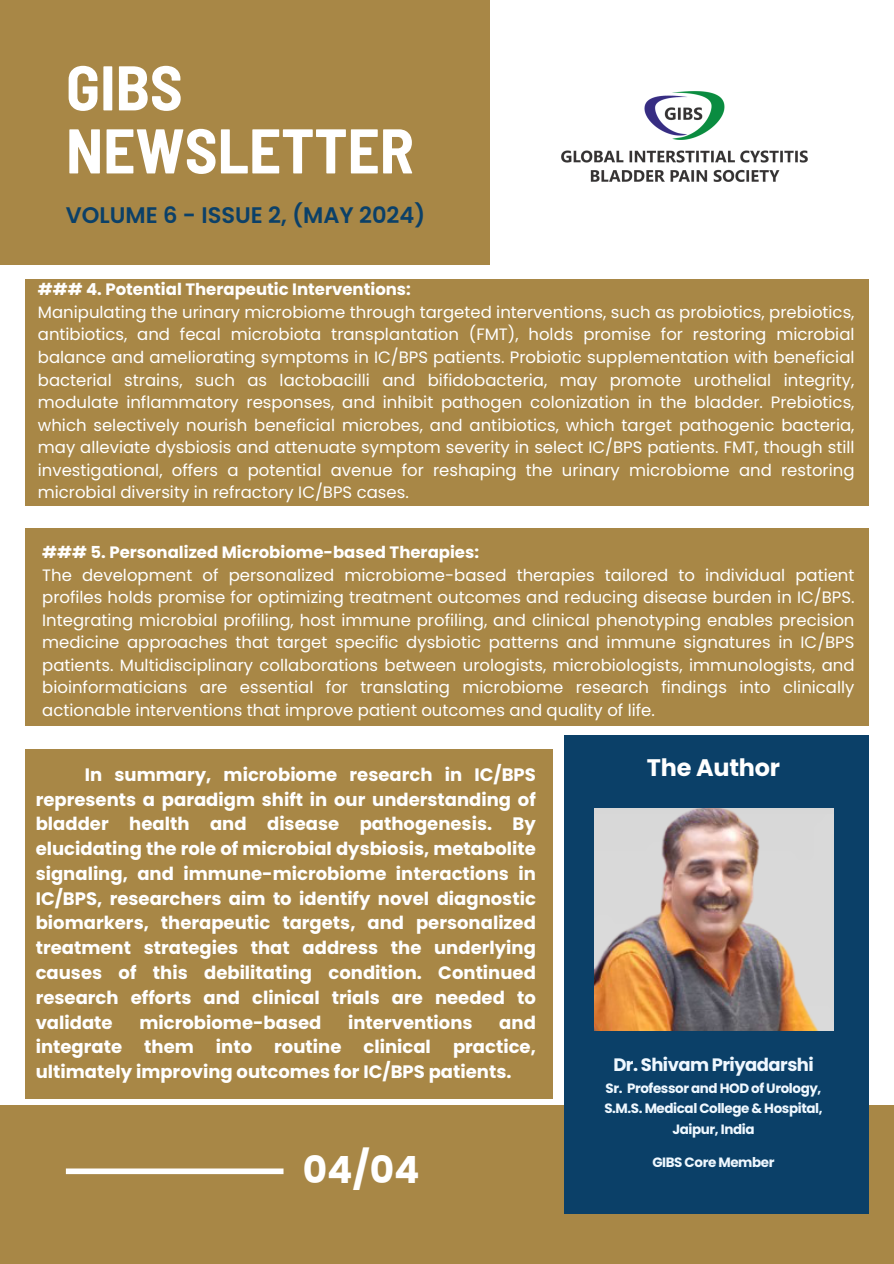
<style>
.page{position:relative;width:894px;height:1264px;background:#fff}
.page>*{position:absolute;margin:0;border:0;box-sizing:border-box;transform-origin:0 0}
.t1{font:700 semi-condensed 63px/63px "Barlow";color:#fff}
.t2{font:700 37.5px "Poppins";color:#fff}
.t3{font:700 24px "Poppins";letter-spacing:-.01em;color:#fff}
.t4{font:600 22.5px "Poppins";color:#0b4068}
.t5{font:700 18px/24.8px "Poppins";color:#fff;text-align:justify}
.t6{font:700 18px "Poppins";letter-spacing:-.03em;color:#eff8ff}
.t7{font:16.5px/22.5px "Poppins";color:#fff}
.t8{font:700 13.5px "Poppins";letter-spacing:-.03em;color:#eff8ff}
.s1{font-weight:700}
</style>
<div class="page">
<div style="left:25px;top:279px;width:843px;height:226px;background:#a88746"></div>
<div style="left:0;top:1104px;width:893px;height:159px;background:#a88746"></div>
<div style="left:66px;top:1168px;width:217px;height:6px;background:#fff"></div>
<div style="left:0;top:0;width:489px;height:264px;background:#a88746"></div>
<img style="left:561px;top:91px;width:247px;height:91px">
<div style="left:25px;top:528px;width:843px;height:198px;background:#a88746"></div>
<div style="left:25px;top:749px;width:528px;height:349px;background:#a88746"></div>
<div style="left:564px;top:735px;width:304px;height:477px;background:#0b4068"></div>
<img style="left:594px;top:808px;width:238px;height:222px">
<h6 class="t1" style="left:66px;top:54px;width:349px">GIBS<br>NEWSLETTER</h6>
<h6 class="t4" style="left:66px;top:199px;width:361px">VOLUME 6 - ISSUE 2, (MAY 2024)</h6>
<p class="t7" style="left:38px;top:278px;width:818px"><span class="s1">### 4. Potential Therapeutic Interventions:<br></span>Manipulating the urinary microbiome through targeted interventions, such as probiotics, prebiotics, antibiotics, and fecal microbiota transplantation (FMT), holds promise for restoring microbial balance and ameliorating symptoms in IC/BPS patients. Probiotic supplementation with beneficial bacterial strains, such as lactobacilli and bifidobacteria, may promote urothelial integrity, modulate inflammatory responses, and inhibit pathogen colonization in the bladder. Prebiotics, which selectively nourish beneficial microbes, and antibiotics, which target pathogenic bacteria, may alleviate dysbiosis and attenuate symptom severity in select IC/BPS patients. FMT, though still investigational, offers a potential avenue for reshaping the urinary microbiome and restoring microbial diversity in refractory IC/BPS cases.</p>
<h4 class="t7" style="left:42px;top:541px;width:813px"><span class="s1">### 5. Personalized Microbiome-based Therapies:<br></span>The development of personalized microbiome-based therapies tailored to individual patient profiles holds promise for optimizing treatment outcomes and reducing disease burden in IC/BPS.<br>Integrating microbial profiling, host immune profiling, and clinical phenotyping enables precision medicine approaches that target specific dysbiotic patterns and immune signatures in IC/BPS patients. Multidisciplinary collaborations between urologists, microbiologists, immunologists, and bioinformaticians are essential for translating microbiome research findings into clinically actionable interventions that improve patient outcomes and quality of life.</h4>
<p class="t5" style="left:36px;top:762px;width:501px;text-indent:49px">In summary, microbiome research in IC/BPS represents a paradigm shift in our understanding of bladder health and disease pathogenesis. By elucidating the role of microbial dysbiosis, metabolite signaling, and immune-microbiome interactions in IC/BPS, researchers aim to identify novel diagnostic biomarkers, therapeutic targets, and personalized treatment strategies that address the underlying causes of this debilitating condition. Continued research efforts and clinical trials are needed to validate</p>
<p class="t5" style="left:139px;top:1009px;width:183px">microbiome-based</p>
<p class="t5" style="left:348px;top:1009px;width:126px">interventions</p>
<p class="t5" style="left:36px;top:1009px;width:501px;text-indent:463px">and integrate them into routine clinical practice, ultimately improving outcomes for IC/BPS patients.</p>
<h3 class="t2" style="left:303px;top:1143px;width:118px">04/04</h3>
<h2 class="t3" style="left:646px;top:750px;width:134px">The Author</h2>
<p class="t6" style="left:613px;top:1051px;width:202px">Dr. Shivam Priyadarshi</p>
<p class="t8" style="left:605px;top:1079px;width:217px">Sr. Professor and HOD of Urology,</p>
<p class="t8" style="left:604px;top:1099px;width:220px">S.M.S. Medical College &amp; Hospital,</p>
<p class="t8" style="left:672px;top:1119px;width:84px">Jaipur, India</p>
<h5 class="t8" style="left:652px;top:1153px;width:123px">GIBS Core Member</h5>
</div>
